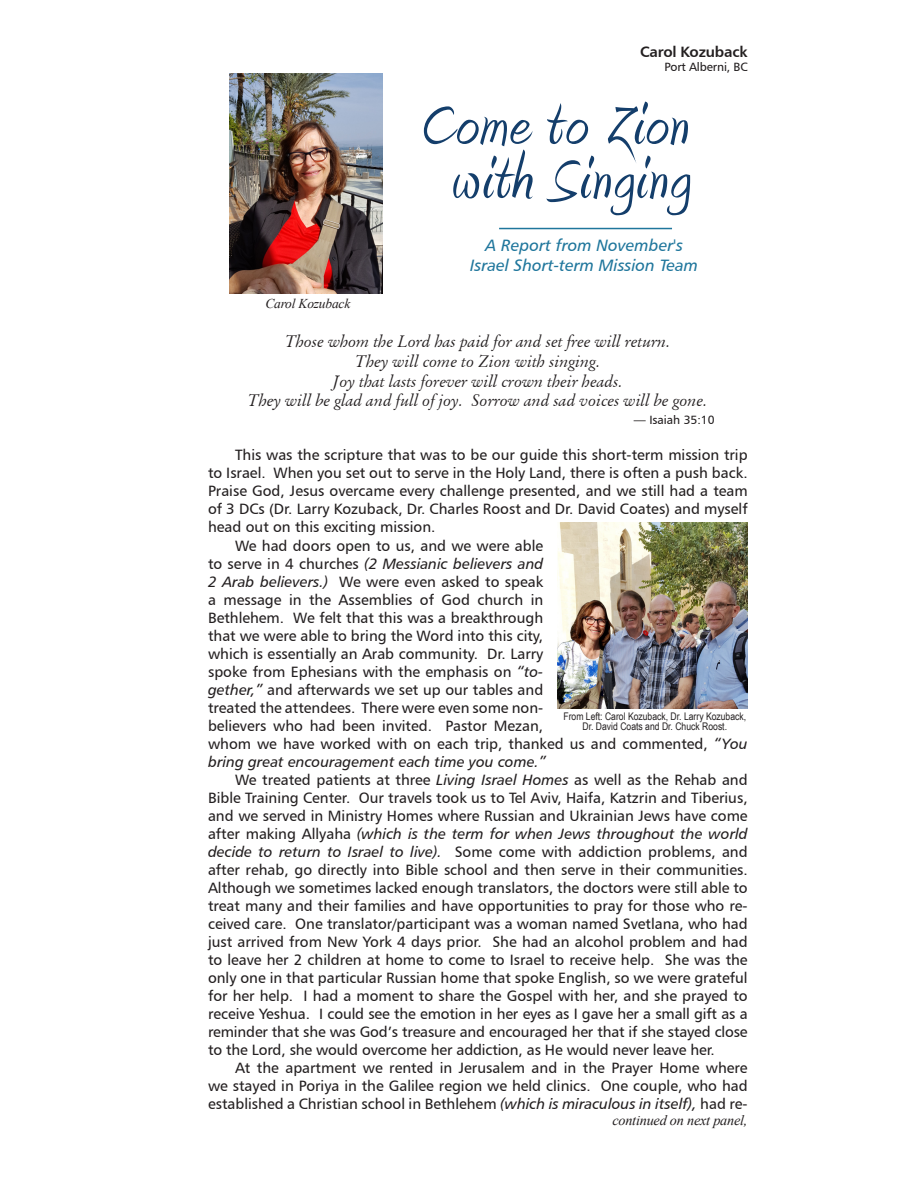
<style>
.page{position:relative;width:918px;height:1188px;background:#fff}
.page>*{position:absolute;margin:0;border:0;box-sizing:border-box;transform-origin:0 0}
.t1{font:72px "Amienne";letter-spacing:.03em;color:#143e6b}
.t2{font:16.5px "Garamand Classic Book Italic SWFTE";color:#231f20}
.t3{font:16.5px "Humanist 777 BT Italic B";color:#1f769c}
.t4{font:15px/18px "Humanist 777 BT Roman B";color:#231f20;text-align:justify}
.t5{font:15px "Humanist 777 BT Bold B";letter-spacing:-.015em;color:#231f20}
.t6{font:italic 14.25px "Times New Roman";letter-spacing:-.015em;color:#231f20}
.t7{font:italic 13.5px "Times New Roman";letter-spacing:-.015em;color:#231f20}
.t8{font:12px "Humanist 777 BT Roman B";letter-spacing:-.01em;color:#231f20}
.t9{font:10.5px "Arial Narrow";color:#231f20}
.s1{font-family:"Humanist 777 BT Italic B"}
.s2{font-size:15px}
</style>
<div class="page">
<hr style="left:499px;top:228px;width:173px;height:1px;background:#1f769c">
<img style="left:230px;top:74px;width:152px;height:220px">
<img style="left:557px;top:522px;width:191px;height:187px">
<p class="t5" style="left:640px;top:42px;width:109px">Carol Kozuback</p>
<p class="t8" style="left:664px;top:59px;width:85px">Port Alberni, BC</p>
<p class="t1" style="left:419px;top:93px;width:271px">Come to Zion</p>
<p class="t1" style="left:452px;top:147px;width:240px">with Singing</p>
<p class="t7" style="left:265px;top:295px;width:86px">Carol Kozuback</p>
<p class="t3" style="left:485px;top:235px;width:199px">A Report from November's</p>
<p class="t3" style="left:470px;top:255px;width:229px">Israel Short-term Mission Team</p>
<p class="t2" style="left:285px;top:331px;width:387px">Those whom the Lord has paid for and set free will return.</p>
<p class="t2" style="left:355px;top:351px;width:247px">They will come to Zion with singing.</p>
<p class="t2" style="left:333px;top:371px;width:292px">Joy that lasts forever will crown their heads.</p>
<p class="t2" style="left:248px;top:390px;width:461px">They will be glad and full of joy. Sorrow and sad voices will be gone.</p>
<p class="t8" style="left:634px;top:413px;width:82px">— Isaiah 35:10</p>
<p class="t4" style="left:208px;top:446px;width:541px;text-indent:27px">This was the scripture that was to be our guide this short-term mission trip to Israel. When you set out to serve in the Holy Land, there is often a push back.<br>Praise God, Jesus overcame every challenge presented, and we still had a team of 3 DCs (Dr. Larry Kozuback, Dr. Charles Roost and Dr. David Coates) and myself head out on this exciting mission.</p>
<p class="t4" style="left:208px;top:536px;width:541px;text-align:left;text-indent:27px">We had doors open to us, and we were able<br>to serve in 4 churches <span class="s1">(2 Messianic believers and<br>2 Arab believers.)</span> We were even asked to speak<br>a message in the Assemblies of God church in<br>Bethlehem. We felt that this was a breakthrough<br>that we were able to bring the Word into this city,<br>which is essentially an Arab community. Dr. Larry<br>spoke from Ephesians with the emphasis on <span class="s1">“to-<br>gether,”</span> and afterwards we set up our tables and<br>treated the attendees. There were even some non-<br>believers who had been invited. Pastor Mezan,<br>whom we have worked with on each trip, thanked us and commented, <span class="s1">“You bring great encouragement each time you come.”</span></p>
<p class="t4" style="left:208px;top:771px;width:541px;text-indent:27px">We treated patients at three <span class="s1">Living Israel Homes</span> as well as the Rehab and Bible Training Center. Our travels took us to Tel Aviv, Haifa, Katzrin and Tiberius, and we served in Ministry Homes where Russian and Ukrainian Jews have come after making Allyaha <span class="s1">(which is the term for when Jews throughout the world decide to return to Israel to live).</span> Some come with addiction problems, and after rehab, go directly into Bible school and then serve in their communities.<br>Although we sometimes lacked enough translators, the doctors were still able to treat many and their families and have opportunities to pray for those who re&shy;ceived care. One translator/participant was a woman named Svetlana, who had just arrived from New York 4 days prior. She had an alcohol problem and had to leave her 2 children at home to come to Israel to receive help. She was the only one in that particular Russian home that spoke English, so we were grateful for her help. I had a moment to share the Gospel with her, and she prayed to receive Yeshua. I could see the emotion in her eyes as I gave her a small gift as a reminder that she was God’s treasure and encouraged her that if she stayed close to the Lord, she would overcome her addiction, as He would never leave her.</p>
<p class="t4" style="left:208px;top:1059px;width:541px;text-indent:27px">At the apartment we rented in Jerusalem and in the Prayer Home where we stayed in Poriya in the Galilee region we held clinics. One couple, who had established a Christian school in Bethlehem <span class="s1">(which is miraculous in itself),</span> had re-</p>
<p class="t9" style="left:563px;top:708px;width:184px">From Left: Carol Kozuback, Dr. Larry Kozuback,</p>
<p class="t9" style="left:583px;top:719px;width:146px">Dr. David Coats and Dr. Chuck Roost.</p>
<p class="t6" style="left:612px;top:1110px;width:137px">continued on next panel<span class="s2">,</span></p>
</div>
